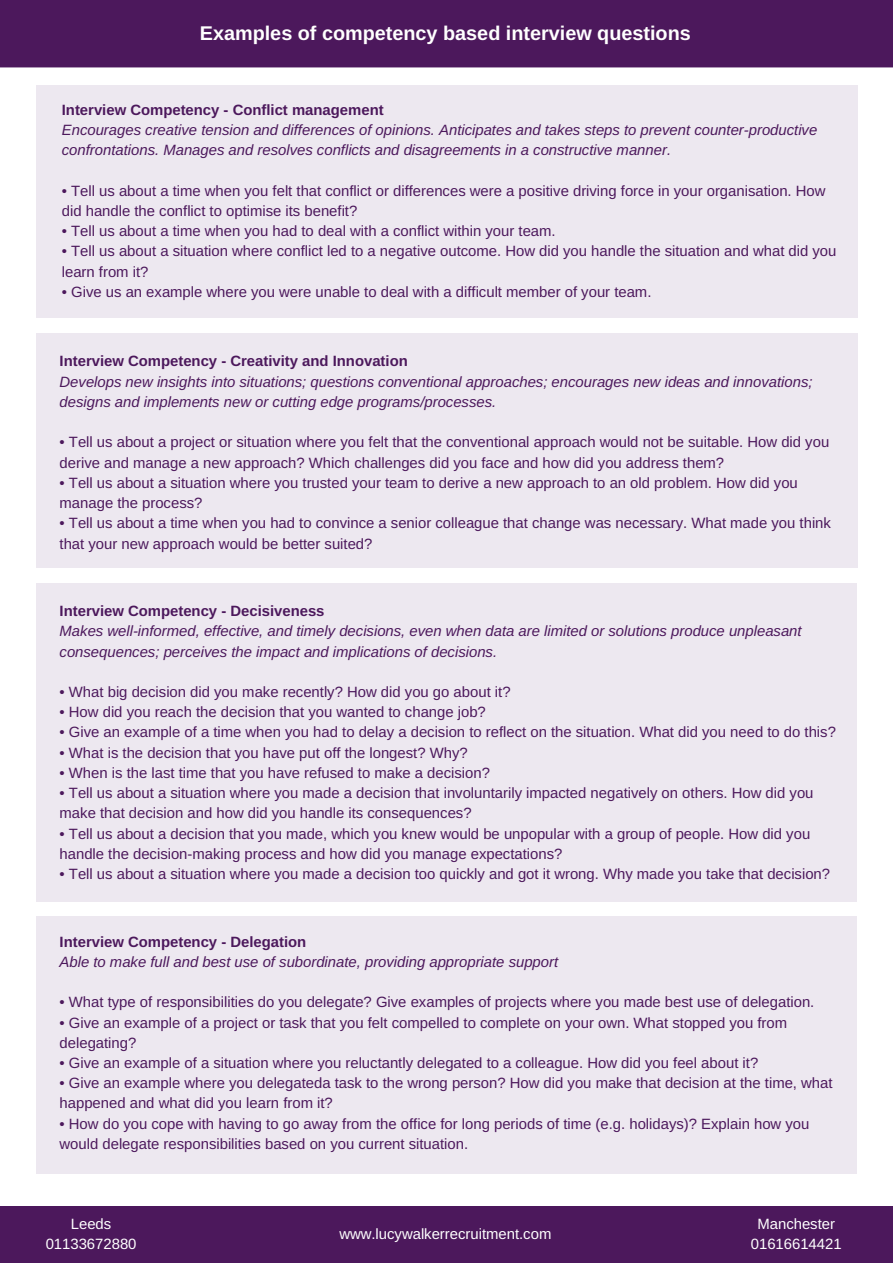
<style>
.page{position:relative;width:893px;height:1263px;background:#fff}
.page>*{position:absolute;margin:0;border:0;box-sizing:border-box;transform-origin:0 0}
.t1{font:700 19.8px "Arimo";color:#fff}
.t2{font:14.85px/20.2px "Arimo";color:#4c185c}
.t3{font:italic 14.85px/20.2px "Arimo";color:#4c185c}
.t4{font:700 14.85px "Arimo";color:#4c185c}
.t5{font:14.85px/20.2px "Arimo";color:#fff;text-align:center}
</style>
<div class="page">
<div style="left:0;top:0;width:892px;height:67px;background:#4c185c"></div>
<div style="left:36px;top:85px;width:821px;height:233px;background:#ede8f0"></div>
<div style="left:36px;top:333px;width:821px;height:235px;background:#ede8f0"></div>
<div style="left:36px;top:583px;width:821px;height:318px;background:#ede8f0"></div>
<div style="left:36px;top:916px;width:821px;height:258px;background:#ede8f0"></div>
<div style="left:0;top:1206px;width:892px;height:56px;background:#4c185c"></div>
<h1 class="t1" style="left:200px;top:23px;width:492px">Examples of competency based interview questions</h1>
<p class="t4" style="left:62px;top:101px;width:323px">Interview Competency - Conflict management</p>
<p class="t3" style="left:62px;top:120px;width:757px">Encourages creative tension and differences of opinions. Anticipates and takes steps to prevent counter-productive confrontations. Manages and resolves conflicts and disagreements in a constructive manner.</p>
<p class="t2" style="left:62px;top:180px;width:765px">• Tell us about a time when you felt that conflict or differences were a positive driving force in your organisation. How did handle the conflict to optimise its benefit?</p>
<p class="t2" style="left:62px;top:221px;width:495px">• Tell us about a time when you had to deal with a conflict within your team.</p>
<p class="t2" style="left:62px;top:241px;width:776px">• Tell us about a situation where conflict led to a negative outcome. How did you handle the situation and what did you learn from it?</p>
<p class="t2" style="left:62px;top:281px;width:591px">• Give us an example where you were unable to deal with a difficult member of your team.</p>
<p class="t4" style="left:60px;top:353px;width:350px">Interview Competency - Creativity and Innovation</p>
<p class="t3" style="left:60px;top:371px;width:754px">Develops new insights into situations; questions conventional approaches; encourages new ideas and innovations; designs and implements new or cutting edge programs/processes.</p>
<p class="t2" style="left:60px;top:432px;width:771px">• Tell us about a project or situation where you felt that the conventional approach would not be suitable. How did you derive and manage a new approach? Which challenges did you face and how did you address them?</p>
<p class="t2" style="left:60px;top:473px;width:739px">• Tell us about a situation where you trusted your team to derive a new approach to an old problem. How did you manage the process?</p>
<p class="t2" style="left:60px;top:513px;width:772px">• Tell us about a time when you had to convince a senior colleague that change was necessary. What made you think that your new approach would be better suited?</p>
<p class="t4" style="left:60px;top:603px;width:266px">Interview Competency - Decisiveness</p>
<p class="t3" style="left:60px;top:621px;width:743px">Makes well-informed, effective, and timely decisions, even when data are limited or solutions produce unpleasant consequences; perceives the impact and implications of decisions.</p>
<p class="t2" style="left:60px;top:682px;width:452px">• What big decision did you make recently? How did you go about it?</p>
<p class="t2" style="left:60px;top:702px;width:428px">• How did you reach the decision that you wanted to change job?</p>
<p class="t2" style="left:60px;top:722px;width:777px">• Give an example of a time when you had to delay a decision to reflect on the situation. What did you need to do this?</p>
<p class="t2" style="left:60px;top:742px;width:409px">• What is the decision that you have put off the longest? Why?</p>
<p class="t2" style="left:60px;top:763px;width:432px">• When is the last time that you have refused to make a decision?</p>
<p class="t2" style="left:60px;top:783px;width:755px">• Tell us about a situation where you made a decision that involuntarily impacted negatively on others. How did you make that decision and how did you handle its consequences?</p>
<p class="t2" style="left:60px;top:823px;width:752px">• Tell us about a decision that you made, which you knew would be unpopular with a group of people. How did you handle the decision-making process and how did you manage expectations?</p>
<p class="t2" style="left:60px;top:864px;width:772px">• Tell us about a situation where you made a decision too quickly and got it wrong. Why made you take that decision?</p>
<p class="t4" style="left:60px;top:933px;width:248px">Interview Competency - Delegation</p>
<p class="t3" style="left:60px;top:951px;width:500px">Able to make full and best use of subordinate, providing appropriate support</p>
<p class="t2" style="left:60px;top:992px;width:756px">• What type of responsibilities do you delegate? Give examples of projects where you made best use of delegation.</p>
<p class="t2" style="left:60px;top:1012px;width:729px">• Give an example of a project or task that you felt compelled to complete on your own. What stopped you from delegating?</p>
<p class="t2" style="left:60px;top:1053px;width:700px">• Give an example of a situation where you reluctantly delegated to a colleague. How did you feel about it?</p>
<p class="t2" style="left:60px;top:1073px;width:774px">• Give an example where you delegateda task to the wrong person? How did you make that decision at the time, what happened and what did you learn from it?</p>
<p class="t2" style="left:60px;top:1113px;width:751px">• How do you cope with having to go away from the office for long periods of time (e.g. holidays)? Explain how you would delegate responsibilities based on you current situation.</p>
<p class="t5" style="left:46px;top:1213px;width:92px">Leeds<br>01133672880</p>
<p class="t5" style="left:750px;top:1213px;width:92px">Manchester<br>01616614421</p>
<p class="t5" style="left:339px;top:1223px;width:213px">www.lucywalkerrecruitment.com</p>
</div>
